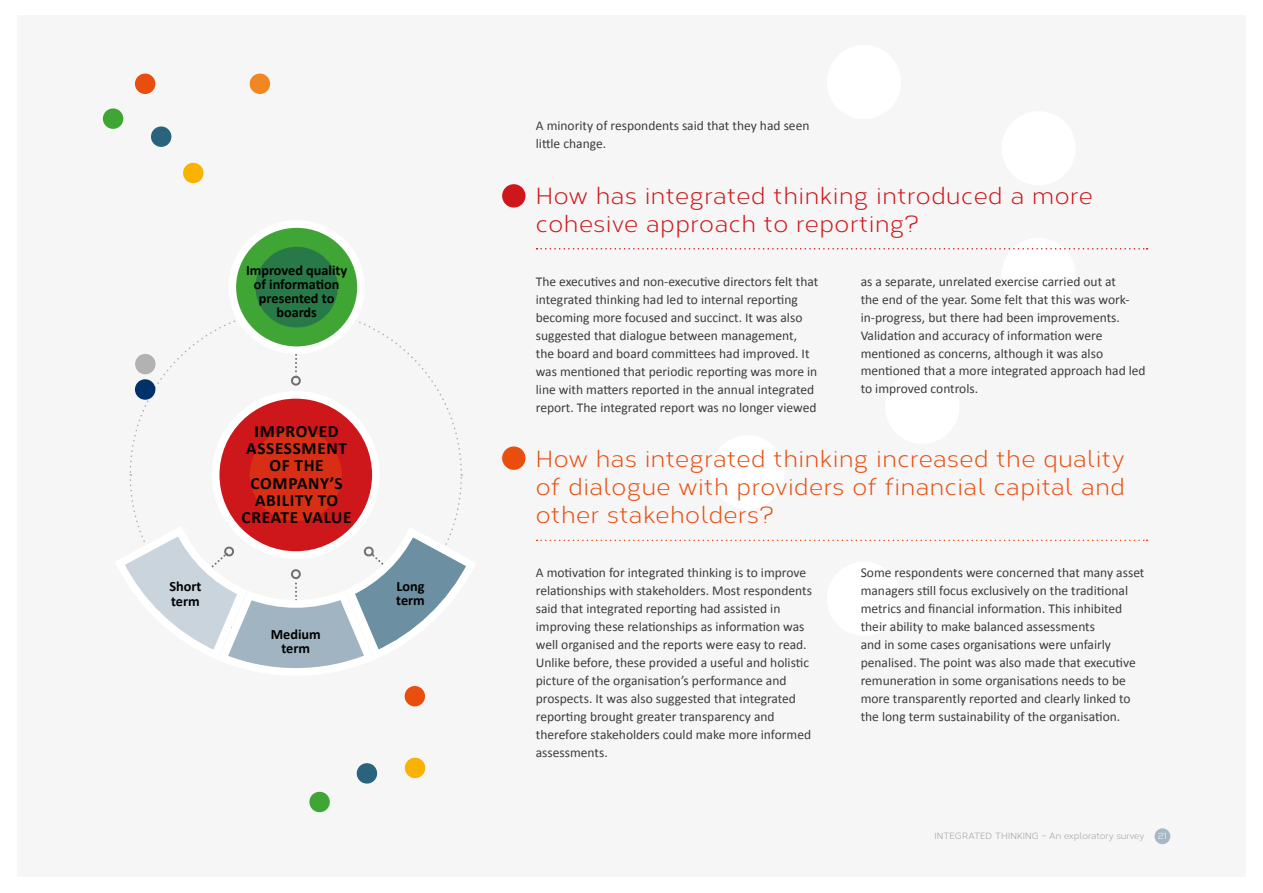
<style>
.page{position:relative;width:1263px;height:893px;background:#fff}
.page>*{position:absolute;margin:0;border:0;box-sizing:border-box;transform-origin:0 0}
.t1{font:23.25px/27.9px "Corbert";letter-spacing:.025em;color:#e94e0f;text-align:justify}
.t2{font:23.25px/27.9px "Corbert";letter-spacing:.025em;color:#cd171a}
.t3{font:700 17.25px/17.2px "Calibri";letter-spacing:.04em;color:#000;text-align:center}
.t4{font:700 14.25px/14.2px "Calibri";color:#000;text-align:center}
.t5{font:13.5px/18px "Calibri";color:#3c3c3b}
.t6{font:9px "Corbert";color:#9d9d9c}
.t7{font:9px "Corbert";color:#fff}
</style>
<div class="page">
<div style="left:17px;top:16px;width:1229px;height:861px;background:#f6f6f6"></div>
<div style="left:1154px;top:828px;width:16px;height:16px;background:#a6b8c4;border-radius:50%"></div>
<div style="left:1001px;top:238px;width:75px;height:74px;background:#fff;border-radius:50%"></div>
<div style="left:1001px;top:111px;width:75px;height:74px;background:#fff;border-radius:50%"></div>
<div style="left:885px;top:370px;width:74px;height:74px;background:#fff;border-radius:50%"></div>
<div style="left:827px;top:562px;width:74px;height:74px;background:#fff;border-radius:50%"></div>
<div style="left:827px;top:45px;width:74px;height:74px;background:#fff;border-radius:50%"></div>
<div style="left:710px;top:435px;width:75px;height:74px;background:#fff;border-radius:50%"></div>
<svg style="left:536px;top:248px;width:611px;height:2px"></svg>
<svg style="left:536px;top:540px;width:611px;height:1px"></svg>
<div style="left:502px;top:184px;width:23px;height:24px;background:#cd171a;border-radius:50%"></div>
<div style="left:502px;top:446px;width:23px;height:24px;background:#e94e0f;border-radius:50%"></div>
<div style="left:232px;top:224px;width:129px;height:126px;background:#3fa535;border-radius:50%"></div>
<div style="left:228px;top:220px;width:137px;height:134px;border:8px solid #fff;border-radius:50%"></div>
<div style="left:255px;top:247px;width:83px;height:80px;background:#277a47;border-radius:50%"></div>
<svg style="left:125px;top:300px;width:341px;height:368px"></svg>
<div style="left:216px;top:395px;width:160px;height:160px;background:#cd171a;border-radius:50%"></div>
<div style="left:212px;top:391px;width:168px;height:168px;border:8px solid #fff;border-radius:50%"></div>
<div style="left:250px;top:429px;width:92px;height:92px;background:#d82e15;border-radius:50%"></div>
<svg style="left:404px;top:757px;width:22px;height:22px"></svg>
<svg style="left:356px;top:763px;width:22px;height:21px"></svg>
<svg style="left:309px;top:791px;width:21px;height:22px"></svg>
<svg style="left:404px;top:686px;width:21px;height:21px"></svg>
<div style="left:183px;top:163px;width:20px;height:20px;background:#fab200;border-radius:50%"></div>
<div style="left:250px;top:74px;width:20px;height:20px;background:#f18622;border-radius:50%"></div>
<div style="left:135px;top:354px;width:21px;height:20px;background:#b3b2b2;border-radius:50%"></div>
<div style="left:151px;top:126px;width:20px;height:21px;background:#2a637e;border-radius:50%"></div>
<div style="left:135px;top:74px;width:20px;height:20px;background:#e94e0f;border-radius:50%"></div>
<div style="left:135px;top:379px;width:20px;height:21px;background:#003168;border-radius:50%"></div>
<div style="left:103px;top:108px;width:20px;height:21px;background:#3fa535;border-radius:50%"></div>
<p class="t4" style="left:246px;top:262px;width:103px">Improved quality of information presented to boards</p>
<p class="t4" style="left:169px;top:579px;width:34px;text-align:left">Short term</p>
<p class="t3" style="left:242px;top:422px;width:112px">IMPROVED<br>ASSESSMENT<br>OF THE<br>COMPANY’S<br>ABILITY TO<br>CREATE VALUE</p>
<p class="t4" style="left:271px;top:626px;width:52px">Medium term</p>
<p class="t4" style="left:396px;top:578px;width:30px;text-align:left">Long term</p>
<p class="t5" style="left:536px;top:116px;width:275px">A minority of respondents said that they had seen little change.</p>
<h1 class="t2" style="left:536px;top:180px;width:559px">How has integrated thinking introduced a more cohesive approach to reporting?</h1>
<p class="t5" style="left:536px;top:272px;width:284px">The executives and non-executive directors felt that integrated thinking had led to internal reporting becoming more focused and succinct. It was also suggested that dialogue between management, the board and board committees had improved. It was mentioned that periodic reporting was more in line with matters reported in the annual integrated report. The integrated report was no longer viewed</p>
<p class="t5" style="left:861px;top:272px;width:287px">as a separate, unrelated exercise carried out at<br>the end of the year. Some felt that this was work&shy;in-progress, but there had been improvements.<br>Validation and accuracy of information were mentioned as concerns, although it was also mentioned that a more integrated approach had led to improved controls.</p>
<h1 class="t1" style="left:536px;top:444px;width:590px">How has integrated thinking increased the quality of dialogue with providers of financial capital and other stakeholders?</h1>
<p class="t5" style="left:536px;top:563px;width:278px">A motivation for integrated thinking is to improve relationships with stakeholders. Most respondents said that integrated reporting had assisted in improving these relationships as information was well organised and the reports were easy to read.<br>Unlike before, these provided a useful and holistic picture of the organisation’s performance and prospects. It was also suggested that integrated reporting brought greater transparency and therefore stakeholders could make more informed assessments.</p>
<p class="t5" style="left:861px;top:563px;width:285px">Some respondents were concerned that many asset managers still focus exclusively on the traditional metrics and financial information. This inhibited their ability to make balanced assessments<br>and in some cases organisations were unfairly penalised. The point was also made that executive remuneration in some organisations needs to be more transparently reported and clearly linked to the long term sustainability of the organisation.</p>
<p class="t6" style="left:934px;top:829px;width:211px">INTEGRATED THINKING – An exploratory survey</p>
<p class="t7" style="left:1158px;top:829px;width:10px">21</p>
</div>
